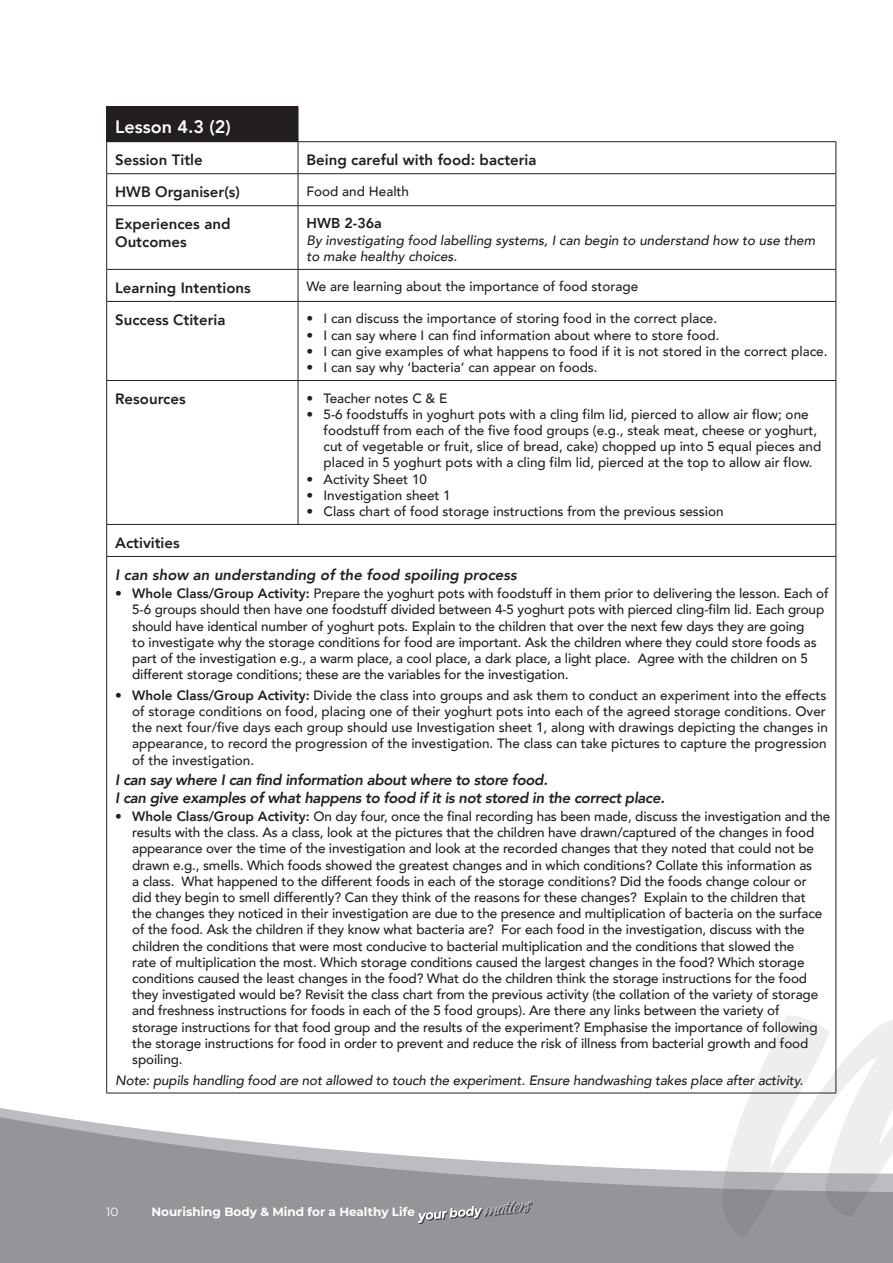
<style>
.page{position:relative;width:893px;height:1263px;background:#fff}
.page>*{position:absolute;margin:0;border:0;box-sizing:border-box;transform-origin:0 0}
.t1{font:800 18px "Avenir";color:#fff}
.t2{font:800 15px/18px "Avenir";color:#231f20}
.t3{font:italic 800 15px/18px "Avenir";letter-spacing:-.025em;color:#231f20}
.t4{font:italic 800 15px "Avenir";color:#231f20}
.t5{font:800 14.25px "Avenir";color:#231f20}
.t6{font:500 13.5px/16.2px "Avenir";letter-spacing:-.01em;color:#231f20}
.t7{font:italic 500 13.5px/16.2px "Avenir";letter-spacing:-.01em;color:#231f20}
.t8{font:700 12px "Montserrat";color:#fff}
.t9{font:12px "Montserrat";color:#fff}
.s1{font-weight:800}
</style>
<div class="page">
<svg style="left:0;top:1115px;width:893px;height:148px;fill:#939598"></svg>
<svg style="left:418px;top:1200px;width:115px;height:24px;background:#96989a"></svg>
<svg style="left:718px;top:809px;width:175px;height:430px"></svg>
<div style="left:107px;top:107px;width:191px;height:35px;background:#231f20"></div>
<hr style="left:106px;top:106px;width:192px;height:1px;background:#231f20">
<hr style="left:106px;top:141px;width:192px;height:1px;background:#231f20">
<hr style="left:106px;top:173px;width:192px;height:1px;background:#231f20">
<hr style="left:298px;top:173px;width:538px;height:1px;background:#231f20">
<hr style="left:106px;top:205px;width:192px;height:1px;background:#231f20">
<hr style="left:298px;top:205px;width:538px;height:1px;background:#231f20">
<hr style="left:106px;top:269px;width:192px;height:1px;background:#231f20">
<hr style="left:298px;top:269px;width:538px;height:1px;background:#231f20">
<hr style="left:106px;top:301px;width:192px;height:1px;background:#231f20">
<hr style="left:298px;top:301px;width:538px;height:1px;background:#231f20">
<hr style="left:106px;top:380px;width:192px;height:1px;background:#231f20">
<hr style="left:298px;top:380px;width:538px;height:1px;background:#231f20">
<hr style="left:106px;top:524px;width:192px;height:1px;background:#231f20">
<hr style="left:298px;top:524px;width:538px;height:1px;background:#231f20">
<hr style="left:106px;top:556px;width:192px;height:1px;background:#231f20">
<hr style="left:298px;top:556px;width:538px;height:1px;background:#231f20">
<hr style="left:106px;top:1093px;width:192px;height:1px;background:#231f20">
<hr style="left:298px;top:1093px;width:538px;height:1px;background:#231f20">
<hr style="left:106px;top:107px;width:1px;height:34px;background:#231f20">
<hr style="left:106px;top:142px;width:1px;height:31px;background:#231f20">
<hr style="left:106px;top:174px;width:1px;height:31px;background:#231f20">
<hr style="left:106px;top:206px;width:1px;height:63px;background:#231f20">
<hr style="left:106px;top:270px;width:1px;height:31px;background:#231f20">
<hr style="left:106px;top:302px;width:1px;height:78px;background:#231f20">
<hr style="left:106px;top:381px;width:1px;height:143px;background:#231f20">
<hr style="left:106px;top:525px;width:1px;height:31px;background:#231f20">
<hr style="left:106px;top:557px;width:1px;height:536px;background:#231f20">
<hr style="left:298px;top:142px;width:1px;height:31px;background:#231f20">
<hr style="left:835px;top:142px;width:1px;height:31px;background:#231f20">
<hr style="left:298px;top:174px;width:1px;height:31px;background:#231f20">
<hr style="left:835px;top:174px;width:1px;height:31px;background:#231f20">
<hr style="left:298px;top:206px;width:1px;height:63px;background:#231f20">
<hr style="left:835px;top:206px;width:1px;height:63px;background:#231f20">
<hr style="left:298px;top:270px;width:1px;height:31px;background:#231f20">
<hr style="left:835px;top:270px;width:1px;height:31px;background:#231f20">
<hr style="left:298px;top:302px;width:1px;height:78px;background:#231f20">
<hr style="left:835px;top:302px;width:1px;height:78px;background:#231f20">
<hr style="left:298px;top:381px;width:1px;height:143px;background:#231f20">
<hr style="left:835px;top:381px;width:1px;height:143px;background:#231f20">
<hr style="left:835px;top:525px;width:1px;height:31px;background:#231f20">
<hr style="left:835px;top:557px;width:1px;height:536px;background:#231f20">
<hr style="left:298px;top:107px;width:1px;height:34px;background:#231f20">
<hr style="left:298px;top:141px;width:538px;height:1px;background:#231f20">
<h1 class="t1" style="left:115px;top:113px;width:117px">Lesson 4.3 (2)</h1>
<p class="t2" style="left:115px;top:151px;width:89px">Session Title</p>
<p class="t2" style="left:307px;top:151px;width:232px">Being careful with food: bacteria</p>
<p class="t2" style="left:115px;top:183px;width:126px">HWB Organiser(s)</p>
<p class="t6" style="left:307px;top:182px;width:104px">Food and Health</p>
<p class="t2" style="left:115px;top:215px;width:117px">Experiences and<br>Outcomes</p>
<p class="t5" style="left:307px;top:212px;width:77px">HWB 2-36a</p>
<p class="t7" style="left:307px;top:232px;width:510px">By investigating food labelling systems, I can begin to understand how to use them to make healthy choices.</p>
<p class="t2" style="left:115px;top:279px;width:137px">Learning Intentions</p>
<p class="t6" style="left:307px;top:278px;width:333px">We are learning about the importance of food storage</p>
<p class="t2" style="left:115px;top:311px;width:112px">Success Ctiteria</p>
<p class="t6" style="left:307px;top:310px;width:412px">• I can discuss the importance of storing food in the correct place.</p>
<p class="t6" style="left:307px;top:326px;width:414px">• I can say where I can find information about where to store food.</p>
<p class="t6" style="left:307px;top:342px;width:522px">• I can give examples of what happens to food if it is not stored in the correct place.</p>
<p class="t6" style="left:307px;top:358px;width:293px">• I can say why ‘bacteria’ can appear on foods.</p>
<p class="t2" style="left:115px;top:390px;width:72px">Resources</p>
<p class="t6" style="left:307px;top:389px;width:142px">• Teacher notes C &amp; E</p>
<p class="t6" style="left:324px;top:405px;width:499px;text-indent:-17px">• 5-6 foodstuffs in yoghurt pots with a cling film lid, pierced to allow air flow; one foodstuff from each of the five food groups (e.g., steak meat, cheese or yoghurt, cut of vegetable or fruit, slice of bread, cake) chopped up into 5 equal pieces and placed in 5 yoghurt pots with a cling film lid, pierced at the top to allow air flow.</p>
<p class="t6" style="left:307px;top:470px;width:122px">• Activity Sheet 10</p>
<p class="t6" style="left:307px;top:486px;width:146px">• Investigation sheet 1</p>
<p class="t6" style="left:307px;top:502px;width:419px">• Class chart of food storage instructions from the previous session</p>
<p class="t2" style="left:115px;top:534px;width:66px">Activities</p>
<p class="t4" style="left:115px;top:566px;width:403px">I can show an understanding of the food spoiling process</p>
<p class="t6" style="left:132px;top:585px;width:698px;text-indent:-17px"><span class="s1">• Whole Class/Group Activity:</span> Prepare the yoghurt pots with foodstuff in them prior to delivering the lesson. Each of 5-6 groups should then have one foodstuff divided between 4-5 yoghurt pots with pierced cling-film lid. Each group should have identical number of yoghurt pots. Explain to the children that over the next few days they are going<br>to investigate why the storage conditions for food are important. Ask the children where they could store foods as part of the investigation e.g., a warm place, a cool place, a dark place, a light place. Agree with the children on 5 different storage conditions; these are the variables for the investigation.</p>
<p class="t6" style="left:132px;top:686px;width:697px;text-indent:-17px"><span class="s1">• Whole Class/Group Activity:</span> Divide the class into groups and ask them to conduct an experiment into the effects of storage conditions on food, placing one of their yoghurt pots into each of the agreed storage conditions. Over the next four/five days each group should use Investigation sheet 1, along with drawings depicting the changes in appearance, to record the progression of the investigation. The class can take pictures to capture the progression of the investigation.</p>
<p class="t3" style="left:115px;top:770px;width:551px">I can say where I can find information about where to store food.<br>I can give examples of what happens to food if it is not stored in the correct place.</p>
<p class="t6" style="left:132px;top:807px;width:700px;text-indent:-17px"><span class="s1">• Whole Class/Group Activity:</span> On day four, once the final recording has been made, discuss the investigation and the results with the class. As a class, look at the pictures that the children have drawn/captured of the changes in food appearance over the time of the investigation and look at the recorded changes that they noted that could not be drawn e.g., smells. Which foods showed the greatest changes and in which conditions? Collate this information as<br>a class. What happened to the different foods in each of the storage conditions? Did the foods change colour or<br>did they begin to smell differently? Can they think of the reasons for these changes? Explain to the children that<br>the changes they noticed in their investigation are due to the presence and multiplication of bacteria on the surface of the food. Ask the children if they know what bacteria are? For each food in the investigation, discuss with the children the conditions that were most conducive to bacterial multiplication and the conditions that slowed the<br>rate of multiplication the most. Which storage conditions caused the largest changes in the food? Which storage conditions caused the least changes in the food? What do the children think the storage instructions for the food they investigated would be? Revisit the class chart from the previous activity (the collation of the variety of storage and freshness instructions for foods in each of the 5 food groups). Are there any links between the variety of<br>storage instructions for that food group and the results of the experiment? Emphasise the importance of following the storage instructions for food in order to prevent and reduce the risk of illness from bacterial growth and food spoiling.</p>
<p class="t7" style="left:115px;top:1072px;width:689px">Note: pupils handling food are not allowed to touch the experiment. Ensure handwashing takes place after activity.</p>
<p class="t9" style="left:106px;top:1203px;width:14px">10</p>
<p class="t8" style="left:151px;top:1203px;width:265px">Nourishing Body &amp; Mind for a Healthy Life</p>
</div>
